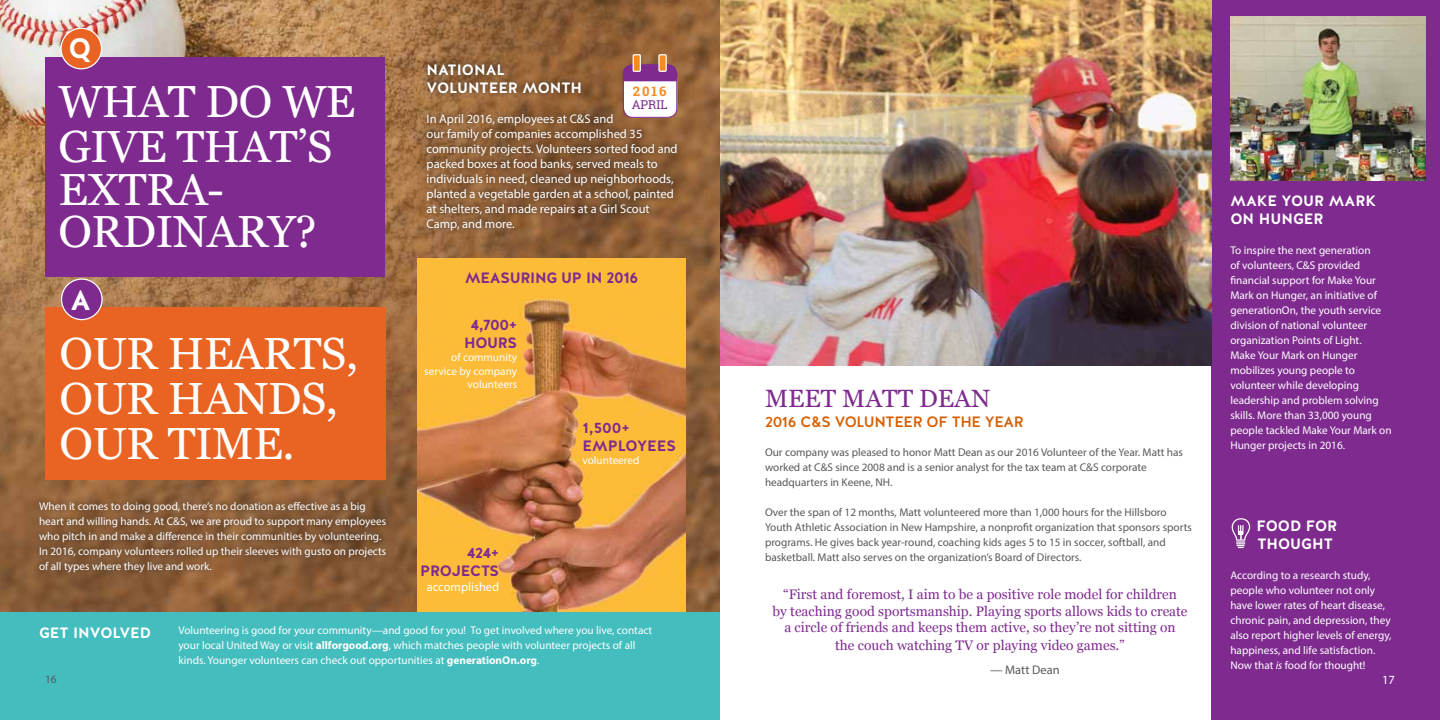
<style>
.page{position:relative;width:1440px;height:720px;background:#fff}
.page>*{position:absolute;margin:0;border:0;box-sizing:border-box;transform-origin:0 0}
.t1{font:45px/43.4px "Georgia";letter-spacing:-.01em;color:#fff}
.t2{font:700 28.12px "Halis R";color:#fff}
.t3{font:25px "Georgia";color:#7e2a8f}
.t4{font:700 15px/18px "Halis R";color:#fff}
.t5{font:700 15px/18px "Halis R";letter-spacing:-.02em;color:#7e2a8f;text-align:right}
.t6{font:500 15px "Halis R";letter-spacing:-.02em;color:#d75f00}
.t7{font:700 15px/18px "Halis R";color:#7e2a8f}
.t8{font:13.75px/16.5px "Georgia";color:#7e2a8f;text-align:center}
.t9{font:700 13.12px "Roboto Slab";color:#f68b20}
.t10{font:12.5px/15px "Myriad Pro";color:#fff}
.t11{font:12.5px "Myriad Pro";color:#58595b}
.t12{font:12.12px "Roboto Slab";color:#7e2a8f}
.t13{font:11.25px/15px "Myriad Pro";color:#fff}
.t14{font:11.25px/15px "Myriad Pro";color:#58595b}
.s1{font-size:15.75px}
.s2{font-weight:700}
.s3{font-style:italic}
</style>
<div class="page">
<img style="left:0;top:0;width:720px;height:612px">
<img style="left:418px;top:258px;width:268px;height:354px">
<div style="left:1211px;top:0;width:229px;height:720px;background:#7e2a8f"></div>
<img style="left:720px;top:0;width:491px;height:365px">
<div style="left:45px;top:57px;width:339px;height:219px;background:#7e2a8f"></div>
<div style="left:61px;top:28px;width:41px;height:41px;background:#e96423;border-radius:50%"></div>
<div style="left:60px;top:28px;width:42px;height:41px;border:1px solid #fff;border-radius:50%"></div>
<div style="left:45px;top:307px;width:340px;height:173px;background:#e96423"></div>
<div style="left:62px;top:279px;width:40px;height:41px;background:#7e2a8f;border-radius:50%"></div>
<div style="left:61px;top:278px;width:42px;height:42px;border:1px solid #fff;border-radius:50%"></div>
<div style="left:33px;top:496px;width:359px;height:83px;background:#231f20;opacity:.75"></div>
<div style="left:421px;top:58px;width:262px;height:178px;background:#231f20;opacity:.75"></div>
<div style="left:0;top:612px;width:720px;height:108px;background:#43bdbe"></div>
<img style="left:1230px;top:16px;width:196px;height:164px">
<svg style="left:623px;top:63px;width:58px;height:55px"></svg>
<div style="left:633px;top:55px;width:7px;height:16px;background:#f68b20"></div>
<div style="left:633px;top:54px;width:8px;height:18px;border:1px solid #fff"></div>
<div style="left:659px;top:55px;width:7px;height:16px;background:#f68b20"></div>
<div style="left:658px;top:54px;width:9px;height:18px;border:1px solid #fff"></div>
<svg style="left:1232px;top:518px;width:18px;height:30px"></svg>
<h2 class="t2" style="left:69px;top:30px;width:25px">Q</h2>
<h1 class="t1" style="left:58px;top:78px;width:298px">WHAT DO WE<br>GIVE THAT’S<br>EXTRA-<br>ORDINARY?</h1>
<h2 class="t2" style="left:71px;top:282px;width:22px">A</h2>
<h1 class="t1" style="left:60px;top:329px;width:300px;line-height:45px">OUR HEARTS,<br>OUR HANDS,<br>OUR TIME.</h1>
<p class="t13" style="left:39px;top:499px;width:349px">When it comes to doing good, there’s no donation as effective as a big heart and willing hands. At C&amp;S, we are proud to support many employees who pitch in and make a difference in their communities by volunteering.<br>In 2016, company volunteers rolled up their sleeves with gusto on projects of all types where they live and work.</p>
<h3 class="t4" style="left:427px;top:61px;width:157px">NATIONAL<br>VOLUNTEER MONTH</h3>
<p class="t10" style="left:427px;top:111px;width:253px">In April 2016, employees at C&amp;S and<br>our family of companies accomplished 35 community projects. Volunteers sorted food and packed boxes at food banks, served meals to individuals in need, cleaned up neighborhoods, planted a vegetable garden at a school, painted at shelters, and made repairs at a Girl Scout Camp, and more.</p>
<p class="t9" style="left:633px;top:82px;width:35px">2016</p>
<p class="t12" style="left:632px;top:96px;width:37px">APRIL</p>
<h3 class="t5" style="left:465px;top:269px;width:174px">MEASURING UP IN <span class="s1">2016</span></h3>
<h3 class="t5" style="left:464px;top:316px;width:54px;text-align:center">4,700+<br>HOURS</h3>
<p class="t13" style="left:424px;top:351px;width:94px;line-height:13.5px;text-align:right">of community service by company volunteers</p>
<h3 class="t5" style="left:420px;top:544px;width:81px">424+<br>PROJECTS</h3>
<p class="t10" style="left:427px;top:579px;width:74px">accomplished</p>
<h3 class="t7" style="left:582px;top:419px;width:95px">1,500+<br>EMPLOYEES</h3>
<p class="t13" style="left:582px;top:453px;width:59px">volunteered</p>
<h3 class="t4" style="left:39px;top:624px;width:114px">GET INVOLVED</h3>
<p class="t13" style="left:178px;top:623px;width:475px">Volunteering is good for your community—and good for you! To get involved where you live, contact your local United Way or visit <span class="s2">allforgood.org</span>, which matches people with volunteer projects of all kinds. Younger volunteers can check out opportunities at <span class="s2">generationOn.org</span>.</p>
<h3 class="t3" style="left:765px;top:380px;width:227px">MEET MATT DEAN</h3>
<h3 class="t6" style="left:765px;top:412px;width:260px">2016 C&amp;S VOLUNTEER OF THE YEAR</h3>
<p class="t14" style="left:765px;top:444px;width:420px">Our company was pleased to honor Matt Dean as our 2016 Volunteer of the Year. Matt has worked at C&amp;S since 2008 and is a senior analyst for the tax team at C&amp;S corporate headquarters in Keene, NH.</p>
<p class="t14" style="left:765px;top:504px;width:428px">Over the span of 12 months, Matt volunteered more than 1,000 hours for the Hillsboro Youth Athletic Association in New Hampshire, a nonprofit organization that sponsors sports programs. He gives back year-round, coaching kids ages 5 to 15 in soccer, softball, and basketball. Matt also serves on the organization’s Board of Directors.</p>
<p class="t8" style="left:772px;top:586px;width:417px">“First and foremost, I aim to be a positive role model for children<br>by teaching good sportsmanship. Playing sports allows kids to create a circle of friends and keeps them active, so they’re not sitting on</p>
<p class="t8" style="left:835px;top:637px;width:291px">the couch watching TV or playing video games.”</p>
<p class="t11" style="left:990px;top:662px;width:71px">— Matt Dean</p>
<h3 class="t4" style="left:1230px;top:192px;width:147px">MAKE YOUR MARK<br>ON HUNGER</h3>
<p class="t13" style="left:1230px;top:243px;width:163px">To inspire the next generation<br>of volunteers, C&amp;S provided financial support for Make Your<br>Mark on Hunger, an initiative of generationOn, the youth service division of national volunteer organization Points of Light.<br>Make Your Mark on Hunger mobilizes young people to volunteer while developing leadership and problem solving skills. More than 33,000 young people tackled Make Your Mark on<br>Hunger projects in 2016.</p>
<h3 class="t4" style="left:1257px;top:517px;width:82px">FOOD FOR<br>THOUGHT</h3>
<p class="t13" style="left:1230px;top:568px;width:163px">According to a research study, people who volunteer not only have lower rates of heart disease, chronic pain, and depression, they also report higher levels of energy, happiness, and life satisfaction.<br>Now that <span class="s3">is</span> food for thought!</p>
<p class="t14" style="left:45px;top:672px;width:13px">16</p>
<p class="t10" style="left:1382px;top:672px;width:14px">17</p>
</div>
